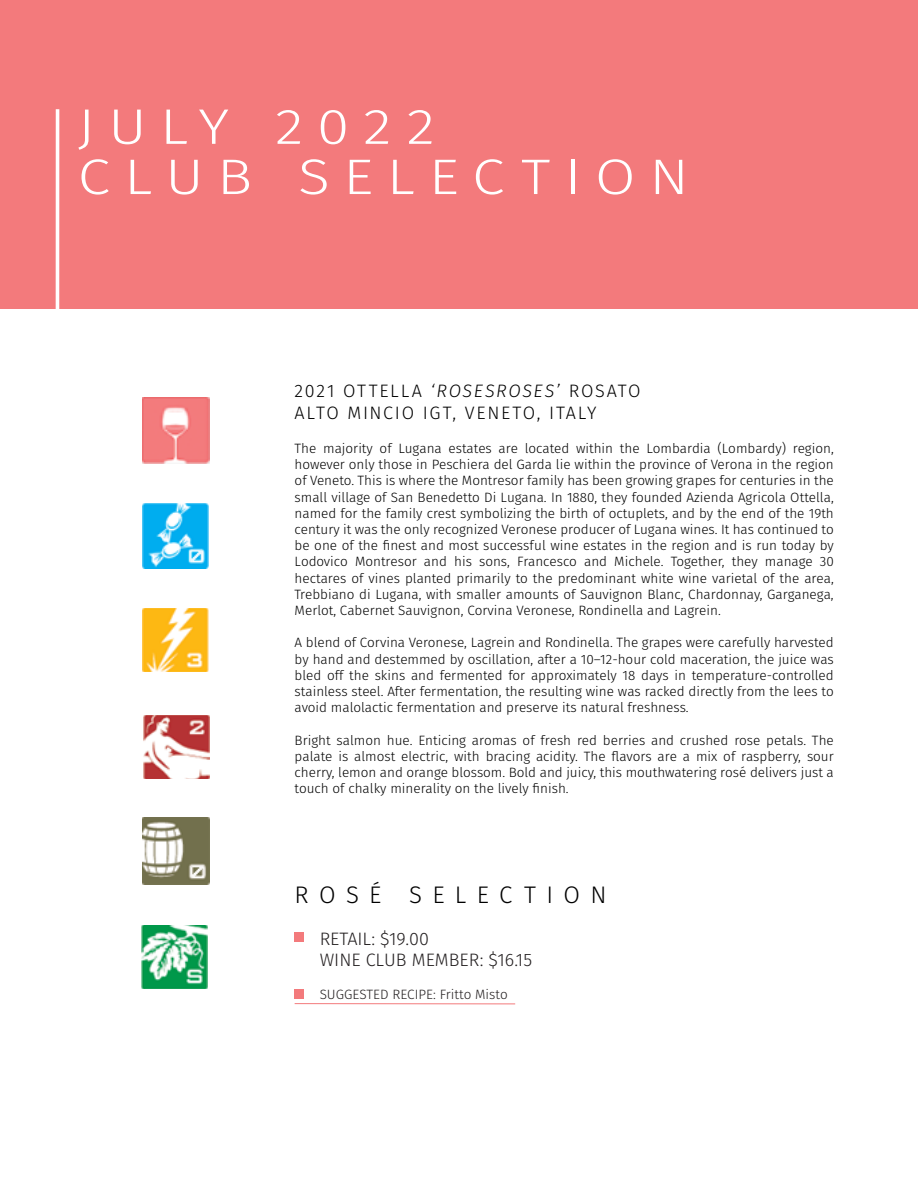
<style>
.page{position:relative;width:918px;height:1188px;background:#fff}
.page>*{position:absolute;margin:0;border:0;box-sizing:border-box;transform-origin:0 0}
.t1{font:300 49.95px/50.2px "Fira Sans";letter-spacing:.23em;color:#fff;scale:1.18 1}
.t2{font:300 24px "Fira Sans";letter-spacing:.43em;color:#000}
.t3{font:300 18px/21.6px "Fira Sans";letter-spacing:.09em;color:#000}
.t4{font:300 18px/21.6px "Fira Sans";color:#231f20}
.t5{font:300 13.5px/16.2px "Fira Sans";color:#000;text-align:justify}
.t6{font:300 13.5px "Fira Sans";color:#231f20}
.s1{font-style:italic}
</style>
<div class="page">
<div style="left:0;top:0;width:918px;height:309px;background:#f37a7c"></div>
<hr style="left:56px;top:109px;width:3px;height:219px;background:#fff">
<img style="left:143px;top:397px;width:66px;height:67px">
<img style="left:143px;top:818px;width:66px;height:66px">
<img style="left:143px;top:503px;width:65px;height:65px">
<img style="left:143px;top:608px;width:66px;height:64px">
<img style="left:144px;top:715px;width:66px;height:63px">
<img style="left:142px;top:925px;width:65px;height:64px">
<div style="left:295px;top:932px;width:9px;height:10px;background:#f37a7c"></div>
<div style="left:295px;top:990px;width:9px;height:9px;background:#f37a7c"></div>
<hr style="left:295px;top:1003px;width:220px;height:1px;background:#f37a7c">
<h1 class="t1" style="left:78px;top:101px;width:519px">JULY 2022<br>CLUB SELECTION</h1>
<h3 class="t3" style="left:295px;top:380px;width:347px">2021 OTTELLA <span class="s1">‘ROSESROSES’</span> ROSATO<br>ALTO MINCIO IGT, VENETO, ITALY</h3>
<p class="t5" style="left:295px;top:440px;width:541px">The majority of Lugana estates are located within the Lombardia (Lombardy) region, however only those in Peschiera del Garda lie within the province of Verona in the region of Veneto. This is where the Montresor family has been growing grapes for centuries in the small village of San Benedetto Di Lugana. In 1880, they founded Azienda Agricola Ottella, named for the family crest symbolizing the birth of octuplets, and by the end of the 19th century it was the only recognized Veronese producer of Lugana wines. It has continued to be one of the finest and most successful wine estates in the region and is run today by Lodovico Montresor and his sons, Francesco and Michele. Together, they manage 30 hectares of vines planted primarily to the predominant white wine varietal of the area, Trebbiano di Lugana, with smaller amounts of Sauvignon Blanc, Chardonnay, Garganega, Merlot, Cabernet Sauvignon, Corvina Veronese, Rondinella and Lagrein.</p>
<p class="t5" style="left:295px;top:635px;width:541px">A blend of Corvina Veronese, Lagrein and Rondinella. The grapes were carefully harvested by hand and destemmed by oscillation, after a 10–12-hour cold maceration, the juice was bled off the skins and fermented for approximately 18 days in temperature-controlled stainless steel. After fermentation, the resulting wine was racked directly from the lees to avoid malolactic fermentation and preserve its natural freshness.</p>
<p class="t5" style="left:295px;top:732px;width:541px">Bright salmon hue. Enticing aromas of fresh red berries and crushed rose petals. The palate is almost electric, with bracing acidity. The flavors are a mix of raspberry, sour cherry, lemon and orange blossom. Bold and juicy, this mouthwatering rosé delivers just a touch of chalky minerality on the lively finish.</p>
<h2 class="t2" style="left:295px;top:878px;width:314px">ROSÉ SELECTION</h2>
<h3 class="t4" style="left:320px;top:928px;width:214px">RETAIL: $19.00<br>WINE CLUB MEMBER: $16.15</h3>
<p class="t6" style="left:320px;top:985px;width:190px">SUGGESTED RECIPE: Fritto Misto</p>
</div>
